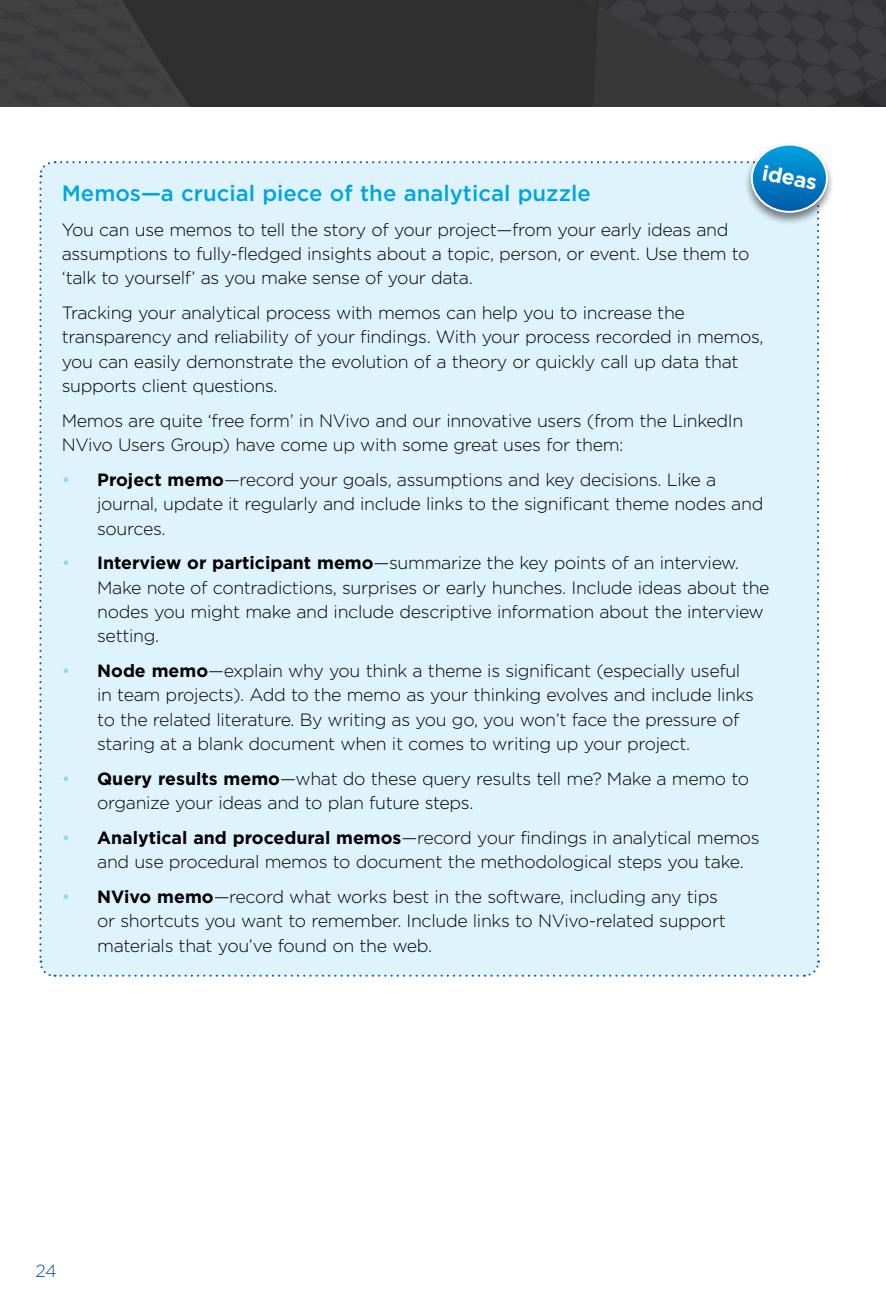
<style>
.page{position:relative;width:886px;height:1312px;background:#fff}
.page>*{position:absolute;margin:0;border:0;box-sizing:border-box;transform-origin:0 0}
.t1{font:500 22.25px "Gotham";color:#00a4e3}
.t2{font:700 21.25px "Gotham";color:#fff}
.t3{font:300 17.75px/24.2px "Gotham";letter-spacing:-.02em;color:#000}
.t4{font:300 17.5px "Gotham";color:#0058a9}
.s1{font-weight:400;color:#8ed8f8}
.s2{font-weight:700}
</style>
<div class="page">
<img style="left:0;top:0;width:886px;height:106px">
<div style="left:744px;top:141px;width:91px;height:85px;background:#000;opacity:.5"></div>
<div style="left:39px;top:144px;width:788px;height:833px;background:#dff3fd"></div>
<div style="left:751px;top:144px;width:77px;height:69px;border:2px solid #fff;border-radius:50%"></div>
<p class="t2" style="left:765px;top:159px;width:57px;rotate:10deg">ideas</p>
<p class="t1" style="left:62px;top:178px;width:530px">Memos—a crucial piece of the analytical puzzle</p>
<p class="t3" style="left:62px;top:217px;width:689px">You can use memos to tell the story of your project—from your early ideas and assumptions to fully-fledged insights about a topic, person, or event. Use them to ‘talk to yourself’ as you make sense of your data.</p>
<p class="t3" style="left:62px;top:300px;width:703px">Tracking your analytical process with memos can help you to increase the transparency and reliability of your findings. With your process recorded in memos, you can easily demonstrate the evolution of a theory or quickly call up data that supports client questions.</p>
<p class="t3" style="left:62px;top:408px;width:683px">Memos are quite ‘free form’ in NVivo and our innovative users (from the LinkedIn<br>NVivo Users Group) have come up with some great uses for them:</p>
<p class="t3" style="left:97px;top:467px;width:668px;text-indent:-35px"><span class="s1">•</span> <span class="s2">Project memo</span>—record your goals, assumptions and key decisions. Like a journal, update it regularly and include links to the significant theme nodes and sources.</p>
<p class="t3" style="left:97px;top:550px;width:674px;text-indent:-35px"><span class="s1">•</span> <span class="s2">Interview or participant memo</span>—summarize the key points of an interview.<br>Make note of contradictions, surprises or early hunches. Include ideas about the nodes you might make and include descriptive information about the interview setting.</p>
<p class="t3" style="left:97px;top:658px;width:658px;text-indent:-35px"><span class="s1">•</span> <span class="s2">Node memo</span>—explain why you think a theme is significant (especially useful in team projects). Add to the memo as your thinking evolves and include links to the related literature. By writing as you go, you won’t face the pressure of staring at a blank document when it comes to writing up your project.</p>
<p class="t3" style="left:97px;top:765px;width:653px;text-indent:-35px"><span class="s1">•</span> <span class="s2">Query results memo</span>—what do these query results tell me? Make a memo to organize your ideas and to plan future steps.</p>
<p class="t3" style="left:97px;top:825px;width:664px;text-indent:-35px"><span class="s1">•</span> <span class="s2">Analytical and procedural memos</span>—record your findings in analytical memos and use procedural memos to document the methodological steps you take.</p>
<p class="t3" style="left:97px;top:884px;width:630px;text-indent:-35px"><span class="s1">•</span> <span class="s2">NVivo memo</span>—record what works best in the software, including any tips or shortcuts you want to remember. Include links to NVivo-related support materials that you’ve found on the web.</p>
<p class="t4" style="left:35px;top:1258px;width:23px">24</p>
</div>
